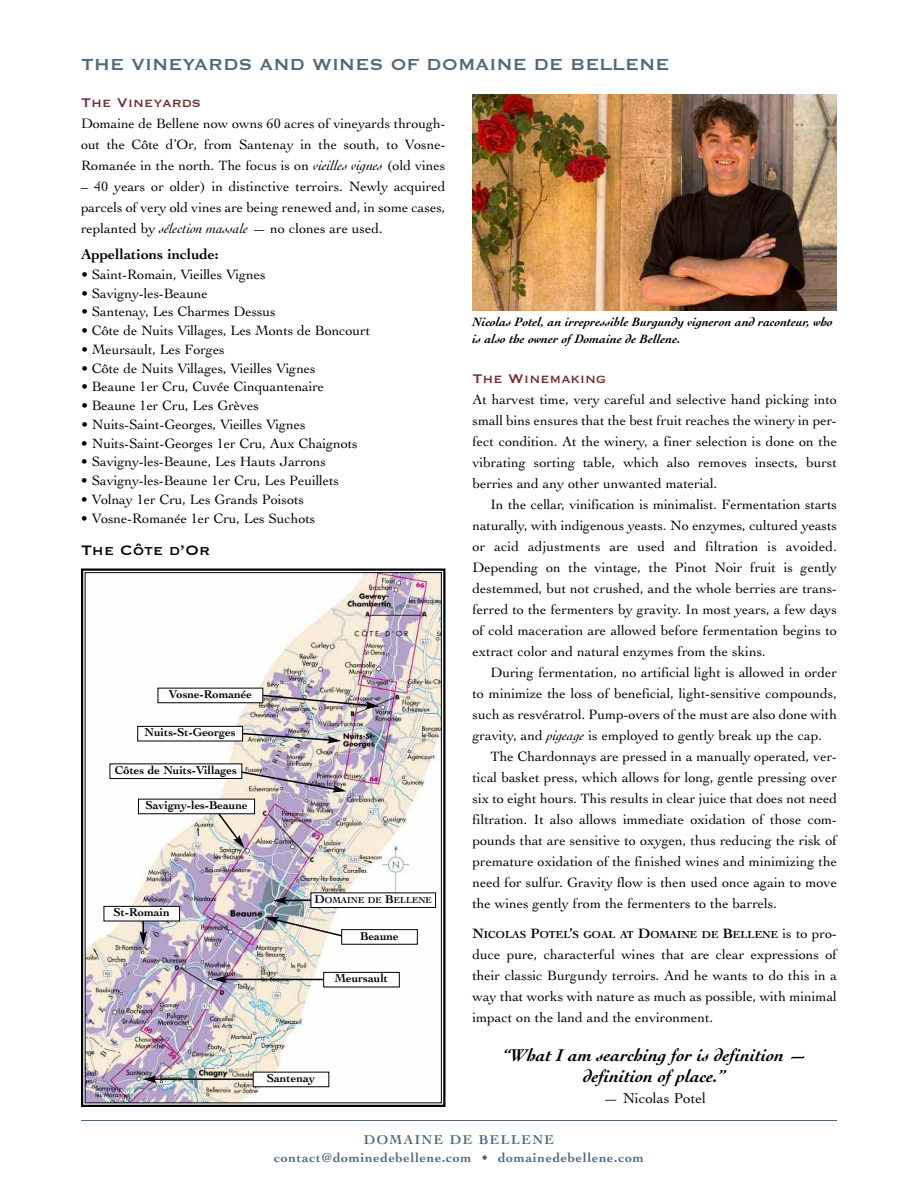
<style>
.page{position:relative;width:918px;height:1188px;background:#fff}
.page>*{position:absolute;margin:0;border:0;box-sizing:border-box;transform-origin:0 0}
.t1{font:21px "Copperplate Thirty One BC";color:#51687c}
.t2{font:italic 700 18px/21px "Cochin";color:#000006;text-align:center}
.t3{font:18px "Copperplate Thirty One BC";color:#000006}
.t4{font:16.5px "Copperplate Thirty One BC";color:#723033}
.t5{font:700 15px "Cochin";color:#000006}
.t6{font:15px "Cochin";color:#000006}
.t7{font:14.25px/21px "Cochin";letter-spacing:-.005em;color:#000006;text-align:justify}
.t8{font:700 13.5px/18px "Cochin";letter-spacing:.05em;color:#51687c;text-align:center}
.t9{font:italic 700 12.75px/16.5px "Cochin";color:#000006}
.t10{font:700 12px "Cochin";color:#000006}
.t11{font:700 10.65px "Cochin";color:#000006}
.t12{font:700 9px "Cochin";color:#000006}
.s1{font-style:italic}
.s2{font-size:14.25px}
.s3{font-weight:400;font-size:14.25px}
.s4{font-size:12px}
</style>
<div class="page">
<hr style="left:81px;top:1120px;width:756px;height:1px;background:#51687c">
<img style="left:472px;top:94px;width:365px;height:216px">
<img style="left:87px;top:574px;width:353px;height:527px">
<div style="left:81px;top:568px;width:365px;height:539px;border:2px solid #000006"></div>
<hr style="left:154px;top:1078px;width:103px;height:2px;background:#000006">
<svg style="left:143px;top:1075px;width:13px;height:8px"></svg>
<div style="left:253px;top:1072px;width:76px;height:15px;background:#fff"></div>
<hr style="left:224px;top:979px;width:104px;height:1px;background:#000006">
<svg style="left:213px;top:976px;width:14px;height:7px"></svg>
<div style="left:324px;top:972px;width:75px;height:15px;background:#fff"></div>
<div style="left:324px;top:972px;width:76px;height:15px;border:1px solid #000006"></div>
<svg style="left:265px;top:917px;width:83px;height:22px"></svg>
<div style="left:342px;top:930px;width:75px;height:14px;background:#fff"></div>
<div style="left:342px;top:929px;width:76px;height:15px;border:1px solid #000006"></div>
<svg style="left:273px;top:897px;width:38px;height:7px"></svg>
<div style="left:311px;top:893px;width:125px;height:15px;background:#fff"></div>
<div style="left:311px;top:893px;width:125px;height:15px;border:1px solid #000006"></div>
<svg style="left:140px;top:921px;width:7px;height:24px"></svg>
<div style="left:104px;top:906px;width:76px;height:15px;background:#fff"></div>
<div style="left:104px;top:906px;width:76px;height:15px;border:1px solid #000006"></div>
<svg style="left:216px;top:814px;width:28px;height:34px"></svg>
<div style="left:138px;top:799px;width:117px;height:15px;background:#fff"></div>
<svg style="left:234px;top:769px;width:113px;height:23px;background:#b8acb4"></svg>
<div style="left:110px;top:764px;width:132px;height:15px;background:#fff"></div>
<div style="left:110px;top:764px;width:132px;height:15px;border:1px solid #000006"></div>
<svg style="left:239px;top:732px;width:102px;height:12px"></svg>
<div style="left:138px;top:726px;width:105px;height:15px;background:#fff"></div>
<div style="left:138px;top:726px;width:105px;height:15px;border:1px solid #000006"></div>
<img style="left:259px;top:694px;width:121px;height:15px">
<div style="left:158px;top:688px;width:105px;height:15px;background:#fff"></div>
<h1 class="t1" style="left:81px;top:50px;width:590px">THE VINEYARDS AND WINES OF DOMAINE DE BELLENE</h1>
<p class="t4" style="left:81px;top:92px;width:122px">The Vineyards</p>
<p class="t7" style="left:81px;top:112px;width:366px">Domaine de Bellene now owns 60 acres of vineyards through&shy;out the Côte d’Or, from Santenay in the south, to Vosne-Romanée in the north. The focus is on <span class="s1">vieilles vignes</span> (old vines</p>
<p class="t7" style="left:81px;top:175px;width:366px">– 40 years or older) in distinctive terroirs. Newly acquired parcels of very old vines are being renewed and, in some cases, replanted by <span class="s1">sélection massale</span> — no clones are used.</p>
<p class="t5" style="left:81px;top:244px;width:139px">Appellations include:</p>
<p class="t7" style="left:81px;top:263px;width:186px">• Saint-Romain, Vieilles Vignes</p>
<p class="t7" style="left:81px;top:282px;width:128px">• Savigny-les-Beaune</p>
<p class="t7" style="left:81px;top:301px;width:196px">• Santenay, Les Charmes Dessus</p>
<p class="t7" style="left:81px;top:319px;width:291px">• Côte de Nuits Villages, Les Monts de Boncourt</p>
<p class="t7" style="left:81px;top:338px;width:145px">• Meursault, Les Forges</p>
<p class="t7" style="left:81px;top:357px;width:236px">• Côte de Nuits Villages, Vieilles Vignes</p>
<p class="t7" style="left:81px;top:376px;width:245px">• Beaune 1er Cru, Cuvée Cinquantenaire</p>
<p class="t7" style="left:81px;top:394px;width:179px">• Beaune 1er Cru, Les Grèves</p>
<p class="t7" style="left:81px;top:413px;width:226px">• Nuits-Saint-Georges, Vieilles Vignes</p>
<p class="t7" style="left:81px;top:432px;width:278px">• Nuits-Saint-Georges 1er Cru, Aux Chaignots</p>
<p class="t7" style="left:81px;top:451px;width:247px">• Savigny-les-Beaune, Les Hauts Jarrons</p>
<p class="t7" style="left:81px;top:469px;width:260px">• Savigny-les-Beaune 1er Cru, Les Peuillets</p>
<p class="t7" style="left:81px;top:488px;width:225px">• Volnay 1er Cru, Les Grands Poisots</p>
<p class="t7" style="left:81px;top:507px;width:236px">• Vosne-Romanée 1er Cru, Les Suchots</p>
<p class="t9" style="left:472px;top:313px;width:362px">Nicolas Potel, an irrepressible Burgundy vigneron and raconteur, who is also the owner of Domaine de Bellene.</p>
<p class="t4" style="left:472px;top:368px;width:135px">The Winemaking</p>
<p class="t7" style="left:472px;top:388px;width:366px">At harvest time, very careful and selective hand picking into small bins ensures that the best fruit reaches the winery in per&shy;fect condition. At the winery, a finer selection is done on the vibrating sorting table, which also removes insects, burst berries and any other unwanted material.</p>
<p class="t7" style="left:473px;top:493px;width:366px;text-indent:18px">In the cellar, vinification is minimalist. Fermentation starts naturally, with indigenous yeasts. No enzymes, cultured yeasts or acid adjustments are used and filtration is avoided.<br>Depending on the vintage, the Pinot Noir fruit is gently destemmed, but not crushed, and the whole berries are trans&shy;ferred to the fermenters by gravity. In most years, a few days of cold maceration are allowed before fermentation begins to extract color and natural enzymes from the skins.</p>
<p class="t7" style="left:473px;top:661px;width:366px;text-indent:18px">During fermentation, no artificial light is allowed in order to minimize the loss of beneficial, light-sensitive compounds, such as resvératrol. Pump-overs of the must are also done with gravity, and <span class="s1">pigeage</span> is employed to gently break up the cap.</p>
<p class="t7" style="left:473px;top:745px;width:366px;text-indent:18px">The Chardonnays are pressed in a manually operated, ver&shy;tical basket press, which allows for long, gentle pressing over six to eight hours. This results in clear juice that does not need filtration. It also allows immediate oxidation of those com&shy;pounds that are sensitive to oxygen, thus reducing the risk of premature oxidation of the finished wines and minimizing the need for sulfur. Gravity flow is then used once again to move the wines gently from the fermenters to the barrels.</p>
<p class="t11" style="left:473px;top:927px;width:366px"><span class="s2">N</span>ICOLAS <span class="s2">P</span>OTEL<span class="s2">’</span>S GOAL AT <span class="s2">D</span>OMAINE DE <span class="s2">B</span>ELLENE <span class="s3">is to pro-</span></p>
<p class="t7" style="left:473px;top:943px;width:366px">duce pure, characterful wines that are clear expressions of their classic Burgundy terroirs. And he wants to do this in a way that works with nature as much as possible, with minimal impact on the land and the environment.</p>
<p class="t2" style="left:502px;top:1044px;width:306px">“What I am searching for is definition — definition of place.”</p>
<p class="t6" style="left:604px;top:1088px;width:104px">— Nicolas Potel</p>
<p class="t3" style="left:81px;top:538px;width:131px">The Côte d’Or</p>
<p class="t10" style="left:169px;top:686px;width:85px">Vosne-Romanée</p>
<p class="t10" style="left:145px;top:724px;width:93px">Nuits-St-Georges</p>
<p class="t10" style="left:115px;top:762px;width:124px">Côtes de Nuits-Villages</p>
<p class="t10" style="left:145px;top:797px;width:104px">Savigny-les-Beaune</p>
<p class="t12" style="left:315px;top:894px;width:119px"><span class="s4">D</span>OMAINE DE <span class="s4">B</span>ELLENE</p>
<p class="t10" style="left:114px;top:904px;width:58px">St-Romain</p>
<p class="t10" style="left:360px;top:928px;width:40px">Beaune</p>
<p class="t10" style="left:335px;top:970px;width:55px">Meursault</p>
<p class="t10" style="left:267px;top:1070px;width:50px">Santenay</p>
<p class="t8" style="left:274px;top:1130px;width:371px">DOMAINE DE BELLENE contact@dominedebellene.com • domainedebellene.com</p>
</div>
